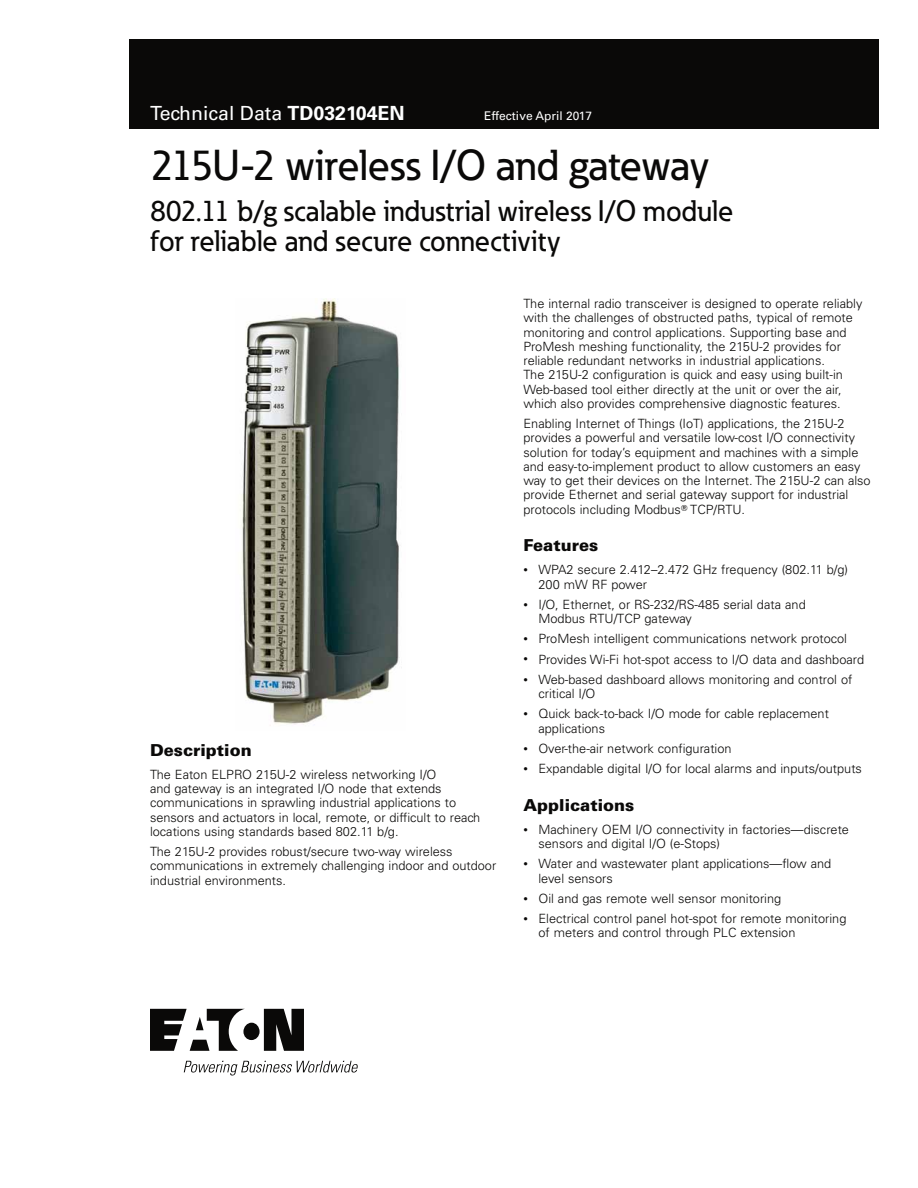
<style>
.page{position:relative;width:918px;height:1188px;background:#fff}
.page>*{position:absolute;margin:0;border:0;box-sizing:border-box;transform-origin:0 0}
.t1{font:500 42.75px "Eaton";letter-spacing:-.005em;color:#0a0908}
.t2{font:500 29.4px/29.4px "Eaton";color:#0a0908}
.t3{font:19.5px "Univers LT Std";color:#fff}
.t4{font:900 16.5px "Univers LT Std";color:#0a0908}
.t5{font:300 12.75px/14.2px "Univers LT Std";color:#0a0908}
.t6{font:12px "Univers LT Std";color:#fff}
.s1{font-weight:700}
.s2{font-family:"Universal Newswith Comm Pi";font-weight:400}
.s3{font-size:9px}
</style>
<div class="page">
<div style="left:129px;top:39px;width:750px;height:90px;background:#0a0908"></div>
<svg style="left:150px;top:1009px;width:154px;height:42px"></svg>
<svg style="left:184px;top:1061px;width:174px;height:15px"></svg>
<img style="left:240px;top:299px;width:162px;height:426px">
<h3 class="t3" style="left:150px;top:106px;width:256px">Technical Data <span class="s1">TD032104EN</span></h3>
<p class="t6" style="left:484px;top:111px;width:109px">Effective April 2017</p>
<h1 class="t1" style="left:150px;top:150px;width:561px">215U-2 wireless I/O and gateway</h1>
<h2 class="t2" style="left:150px;top:199px;width:585px">802.11 b/g scalable industrial wireless I/O module for reliable and secure connectivity</h2>
<p class="t4" style="left:150px;top:744px;width:103px">Description</p>
<p class="t5" style="left:150px;top:768px;width:332px">The Eaton ELPRO 215U-2 wireless networking I/O<br>and gateway is an integrated I/O node that extends communications in sprawling industrial applications to sensors and actuators in local, remote, or difficult to reach locations using standards based 802.11 b/g.</p>
<p class="t5" style="left:150px;top:846px;width:348px">The 215U-2 provides robust/secure two-way wireless communications in extremely challenging indoor and outdoor industrial environments.</p>
<p class="t5" style="left:523px;top:298px;width:340px">The internal radio transceiver is designed to operate reliably with the challenges of obstructed paths, typical of remote monitoring and control applications. Supporting base and ProMesh meshing functionality, the 215U-2 provides for reliable redundant networks in industrial applications.<br>The 215U-2 configuration is quick and easy using built-in Web-based tool either directly at the unit or over the air, which also provides comprehensive diagnostic features.</p>
<p class="t5" style="left:523px;top:418px;width:349px">Enabling Internet of Things (IoT) applications, the 215U-2 provides a powerful and versatile low-cost I/O connectivity solution for today’s equipment and machines with a simple and easy-to-implement product to allow customers an easy way to get their devices on the Internet. The 215U-2 can also provide Ethernet and serial gateway support for industrial protocols including Modbus<span class="s2">-</span> TCP/RTU.</p>
<p class="t4" style="left:524px;top:539px;width:76px">Features</p>
<p class="t5" style="left:538px;top:564px;width:311px;text-indent:-15px"><span class="s3">•</span> WPA2 secure 2.412–2.472 GHz frequency (802.11 b/g)<br>200 mW RF power</p>
<p class="t5" style="left:538px;top:598px;width:269px;text-indent:-15px"><span class="s3">•</span> I/O, Ethernet, or RS-232/RS-485 serial data and<br>Modbus RTU/TCP gateway</p>
<p class="t5" style="left:524px;top:633px;width:325px"><span class="s3">•</span> ProMesh intelligent communications network protocol</p>
<p class="t5" style="left:524px;top:653px;width:342px"><span class="s3">•</span> Provides Wi-Fi hot-spot access to I/O data and dashboard</p>
<p class="t5" style="left:538px;top:673px;width:315px;text-indent:-15px"><span class="s3">•</span> Web-based dashboard allows monitoring and control of critical I/O</p>
<p class="t5" style="left:538px;top:708px;width:292px;text-indent:-15px"><span class="s3">•</span> Quick back-to-back I/O mode for cable replacement applications</p>
<p class="t5" style="left:524px;top:742px;width:210px"><span class="s3">•</span> Over-the-air network configuration</p>
<p class="t5" style="left:524px;top:763px;width:340px"><span class="s3">•</span> Expandable digital I/O for local alarms and inputs/outputs</p>
<p class="t4" style="left:524px;top:799px;width:112px">Applications</p>
<p class="t5" style="left:538px;top:823px;width:312px;text-indent:-15px"><span class="s3">•</span> Machinery OEM I/O connectivity in factories—discrete sensors and digital I/O (e-Stops)</p>
<p class="t5" style="left:538px;top:858px;width:294px;text-indent:-15px"><span class="s3">•</span> Water and wastewater plant applications—flow and level sensors</p>
<p class="t5" style="left:524px;top:892px;width:259px"><span class="s3">•</span> Oil and gas remote well sensor monitoring</p>
<p class="t5" style="left:538px;top:913px;width:309px;text-indent:-15px"><span class="s3">•</span> Electrical control panel hot-spot for remote monitoring of meters and control through PLC extension</p>
</div>
